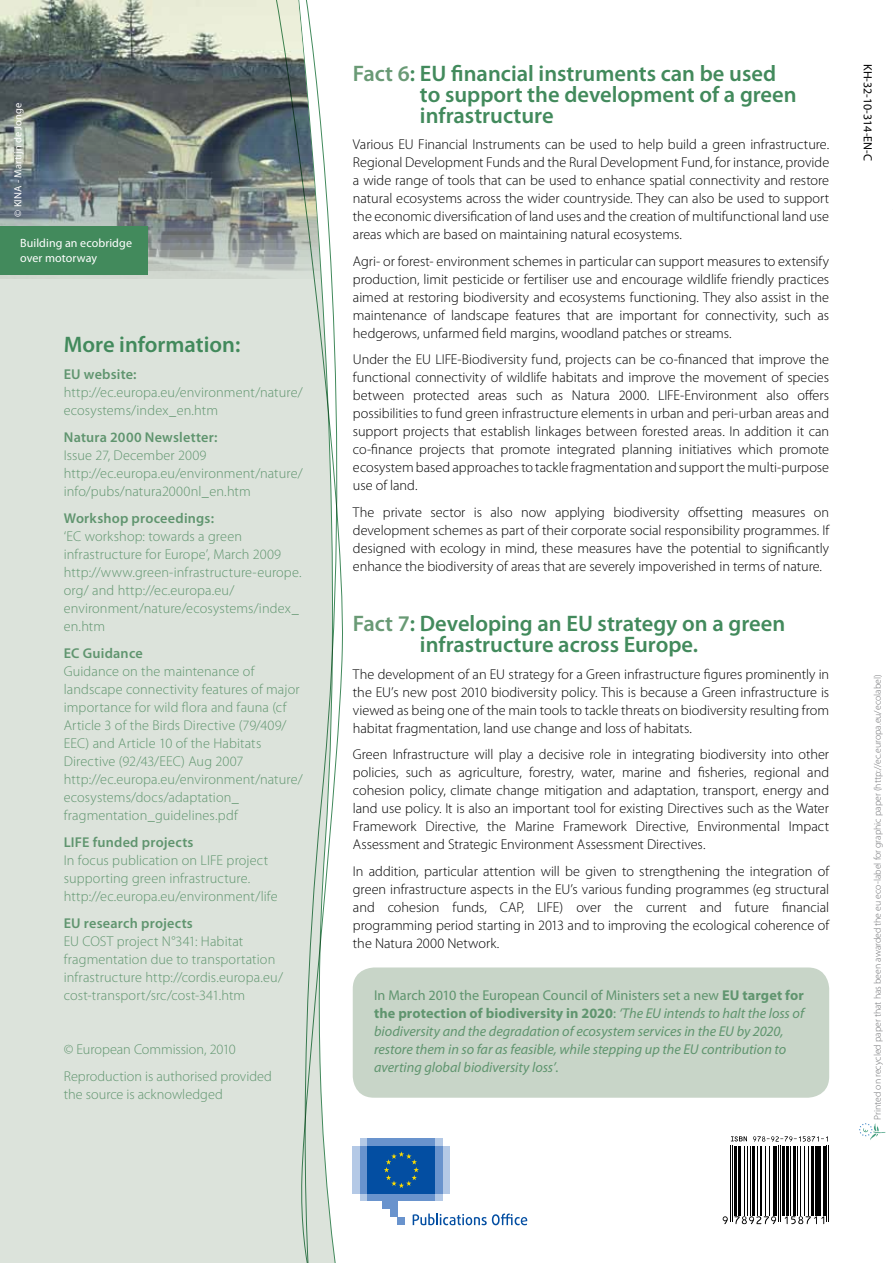
<style>
.page{position:relative;width:893px;height:1263px;background:#fff}
.page>*{position:absolute;margin:0;border:0;box-sizing:border-box;transform-origin:0 0}
.t1{font:600 22.5px/21px "Myriad Pro";color:#428a5c}
.t2{font:300 14.25px/18px "Myriad Pro";letter-spacing:-.005em;color:#000;text-align:justify}
.t3{font:300 14.25px/18px "Myriad Pro";letter-spacing:.005em;color:#60956f}
.t4{font:italic 14.25px/18px "Myriad Pro";color:#60956f}
.t5{font:600 14.25px "Myriad Pro";letter-spacing:.015em;color:#60956f}
.t6{font:12px/15px "Myriad Pro";letter-spacing:.01em;color:#fff}
.t7{font:12px "Myriad Pro";color:#000}
.t8{font:10.5px "Myriad Pro";letter-spacing:.015em;color:#fff}
.t9{font:300 9.75px "Myriad Pro";color:#6d6e71}
.s1{color:#699a75}
.s2{font-style:normal}
.s3{font-weight:700;font-style:normal}
</style>
<div class="page">
<div style="left:0;top:279px;width:273px;height:984px;background:#dce3db"></div>
<img style="left:0;top:0;width:273px;height:279px">
<svg style="left:273px;top:0;width:70px;height:1263px"></svg>
<div style="left:0;top:226px;width:147px;height:48px;background:#428a5c"></div>
<div style="left:353px;top:967px;width:476px;height:131px;background:#c8d5c8;border-radius:21px"></div>
<svg style="left:859px;top:1123px;width:26px;height:17px"></svg>
<svg style="left:360px;top:1193px;width:83px;height:8px"></svg>
<svg style="left:360px;top:1138px;width:83px;height:8px"></svg>
<div style="left:368px;top:1138px;width:67px;height:8px;background:#6993cd"></div>
<div style="left:368px;top:1193px;width:67px;height:8px;background:#6993cd"></div>
<div style="left:435px;top:1146px;width:8px;height:47px;background:#6993cd"></div>
<div style="left:443px;top:1146px;width:7px;height:47px;background:#b4c9e6"></div>
<div style="left:360px;top:1146px;width:8px;height:47px;background:#6993cd"></div>
<div style="left:353px;top:1146px;width:7px;height:47px;background:#b4c9e6"></div>
<div style="left:383px;top:1193px;width:15px;height:16px;background:#6993cd"></div>
<div style="left:390px;top:1193px;width:8px;height:24px;background:#6993cd"></div>
<div style="left:398px;top:1217px;width:7px;height:8px;background:#6993cd"></div>
<div style="left:368px;top:1146px;width:67px;height:47px;background:#034ea2"></div>
<svg style="left:384px;top:1151px;width:35px;height:37px"></svg>
<svg style="left:413px;top:1213px;width:114px;height:12px"></svg>
<hr style="left:730px;top:1146px;width:1px;height:76px;background:#000">
<hr style="left:732px;top:1146px;width:1px;height:76px;background:#000">
<hr style="left:734px;top:1146px;width:3px;height:69px;background:#000">
<hr style="left:738px;top:1146px;width:2px;height:69px;background:#000">
<hr style="left:744px;top:1146px;width:1px;height:69px;background:#000">
<hr style="left:747px;top:1146px;width:1px;height:69px;background:#000">
<hr style="left:750px;top:1146px;width:1px;height:69px;background:#000">
<hr style="left:752px;top:1146px;width:3px;height:69px;background:#000">
<hr style="left:757px;top:1146px;width:1px;height:69px;background:#000">
<hr style="left:760px;top:1146px;width:2px;height:69px;background:#000">
<hr style="left:765px;top:1146px;width:1px;height:69px;background:#000">
<hr style="left:769px;top:1146px;width:1px;height:69px;background:#000">
<hr style="left:773px;top:1146px;width:1px;height:69px;background:#000">
<hr style="left:775px;top:1146px;width:2px;height:69px;background:#000">
<hr style="left:778px;top:1146px;width:1px;height:76px;background:#000">
<hr style="left:780px;top:1146px;width:1px;height:76px;background:#000">
<hr style="left:782px;top:1146px;width:2px;height:69px;background:#000">
<hr style="left:786px;top:1146px;width:2px;height:69px;background:#000">
<hr style="left:790px;top:1146px;width:1px;height:69px;background:#000">
<hr style="left:793px;top:1146px;width:3px;height:69px;background:#000">
<hr style="left:797px;top:1146px;width:1px;height:69px;background:#000">
<hr style="left:800px;top:1146px;width:1px;height:69px;background:#000">
<hr style="left:804px;top:1146px;width:1px;height:69px;background:#000">
<hr style="left:808px;top:1146px;width:1px;height:69px;background:#000">
<hr style="left:812px;top:1146px;width:2px;height:69px;background:#000">
<hr style="left:816px;top:1146px;width:2px;height:69px;background:#000">
<hr style="left:819px;top:1146px;width:2px;height:69px;background:#000">
<hr style="left:823px;top:1146px;width:2px;height:69px;background:#000">
<hr style="left:826px;top:1146px;width:1px;height:76px;background:#000">
<hr style="left:828px;top:1146px;width:1px;height:76px;background:#000">
<svg style="left:731px;top:1136px;width:16px;height:5px"></svg>
<svg style="left:753px;top:1136px;width:75px;height:5px"></svg>
<svg style="left:723px;top:1216px;width:5px;height:8px"></svg>
<svg style="left:734px;top:1216px;width:42px;height:8px"></svg>
<svg style="left:785px;top:1216px;width:39px;height:8px"></svg>
<p class="t8" style="left:12px;top:217px;width:116px;rotate:-90deg">© KINA - Martijn de Jonge</p>
<p class="t6" style="left:20px;top:236px;width:113px">Building an ecobridge over motorway</p>
<h1 class="t1" style="left:64px;top:334px;width:178px">More information:</h1>
<p class="t5" style="left:64px;top:366px;width:74px">EU website:</p>
<p class="t3" style="left:64px;top:383px;width:241px">http://ec.europa.eu/environment/nature/ ecosystems/index_en.htm</p>
<p class="t5" style="left:64px;top:429px;width:155px">Natura 2000 Newsletter:</p>
<p class="t3" style="left:64px;top:446px;width:241px">Issue 27, December 2009 http://ec.europa.eu/environment/nature/ info/pubs/natura2000nl_en.htm</p>
<p class="t5" style="left:64px;top:510px;width:152px">Workshop proceedings:</p>
<p class="t3" style="left:64px;top:527px;width:239px">‘EC workshop: towards a green infrastructure for Europe’, March 2009 http://www.green-infrastructure-europe. org/ and http://ec.europa.eu/ environment/nature/ecosystems/index_ en.htm</p>
<p class="t5" style="left:64px;top:645px;width:81px">EC Guidance</p>
<p class="t3" style="left:64px;top:662px;width:241px">Guidance on the maintenance of landscape connectivity features of major importance for wild flora and fauna (cf Article 3 of the Birds Directive (79/409/ EEC) and Article 10 of the Habitats Directive (92/43/EEC) Aug 2007 http://ec.europa.eu/environment/nature/ ecosystems/docs/adaptation_ fragmentation_guidelines.pdf</p>
<p class="t5" style="left:64px;top:834px;width:131px">LIFE funded projects</p>
<p class="t3" style="left:64px;top:851px;width:215px">In focus publication on LIFE project supporting green infrastructure. http://ec.europa.eu/environment/life</p>
<p class="t5" style="left:64px;top:915px;width:131px">EU research projects</p>
<p class="t3" style="left:64px;top:932px;width:221px">EU COST project N°341: Habitat fragmentation due to transportation infrastructure http://cordis.europa.eu/ cost-transport/src/cost-341.htm</p>
<p class="t3" style="left:64px;top:1036px;width:210px;line-height:27px">© European Commission, 2010<br>Reproduction is authorised provided</p>
<p class="t3" style="left:64px;top:1085px;width:161px">the source is acknowledged</p>
<h1 class="t1" style="left:420px;top:63px;width:378px;text-indent:-67px"><span class="s1">Fact 6</span>: EU financial instruments can be used to support the development of a green infrastructure</h1>
<p class="t2" style="left:353px;top:136px;width:478px">Various EU Financial Instruments can be used to help build a green infrastructure.<br>Regional Development Funds and the Rural Development Fund, for instance, provide a wide range of tools that can be used to enhance spatial connectivity and restore natural ecosystems across the wider countryside. They can also be used to support the economic diversification of land uses and the creation of multifunctional land use areas which are based on maintaining natural ecosystems.</p>
<p class="t2" style="left:353px;top:252px;width:478px">Agri- or forest- environment schemes in particular can support measures to extensify production, limit pesticide or fertiliser use and encourage wildlife friendly practices aimed at restoring biodiversity and ecosystems functioning. They also assist in the maintenance of landscape features that are important for connectivity, such as hedgerows, unfarmed field margins, woodland patches or streams.</p>
<p class="t2" style="left:353px;top:351px;width:478px">Under the EU LIFE-Biodiversity fund, projects can be co-financed that improve the functional connectivity of wildlife habitats and improve the movement of species between protected areas such as Natura 2000. LIFE-Environment also offers possibilities to fund green infrastructure elements in urban and peri-urban areas and support projects that establish linkages between forested areas. In addition it can co-finance projects that promote integrated planning initiatives which promote ecosystem based approaches to tackle fragmentation and support the multi-purpose use of land.</p>
<p class="t2" style="left:353px;top:503px;width:478px">The private sector is also now applying biodiversity offsetting measures on development schemes as part of their corporate social responsibility programmes. If designed with ecology in mind, these measures have the potential to significantly enhance the biodiversity of areas that are severely impoverished in terms of nature.</p>
<h1 class="t1" style="left:420px;top:613px;width:367px;text-indent:-67px"><span class="s1">Fact 7</span>: Developing an EU strategy on a green infrastructure across Europe.</h1>
<p class="t2" style="left:353px;top:665px;width:478px">The development of an EU strategy for a Green infrastructure figures prominently in the EU’s new post 2010 biodiversity policy. This is because a Green infrastructure is viewed as being one of the main tools to tackle threats on biodiversity resulting from habitat fragmentation, land use change and loss of habitats.</p>
<p class="t2" style="left:353px;top:745px;width:478px">Green Infrastructure will play a decisive role in integrating biodiversity into other policies, such as agriculture, forestry, water, marine and fisheries, regional and cohesion policy, climate change mitigation and adaptation, transport, energy and land use policy. It is also an important tool for existing Directives such as the Water Framework Directive, the Marine Framework Directive, Environmental Impact Assessment and Strategic Environment Assessment Directives.</p>
<p class="t2" style="left:353px;top:862px;width:478px">In addition, particular attention will be given to strengthening the integration of green infrastructure aspects in the EU’s various funding programmes (eg structural and cohesion funds, CAP, LIFE) over the current and future financial programming period starting in 2013 and to improving the ecological coherence of the Natura 2000 Network.</p>
<p class="t4" style="left:374px;top:986px;width:431px"><span class="s2">In March 2010 the European Council of Ministers set a new</span> <span class="s3">EU target for the protection of biodiversity in 2020</span><span class="s2">:</span> ‘The EU intends to halt the loss of biodiversity and the degradation of ecosystem services in the EU by 2020, restore them in so far as feasible, while stepping up the EU contribution to averting global biodiversity loss’.</p>
<p class="t7" style="left:874px;top:64px;width:98px;rotate:90deg">KH-32-10-314-EN-C</p>
<p class="t9" style="left:872px;top:1119px;width:446px;rotate:-90deg">Printed on recycled paper that has been awarded the eu eco-label for graphic paper (http://ec.europa.eu/ecolabel)</p>
</div>
